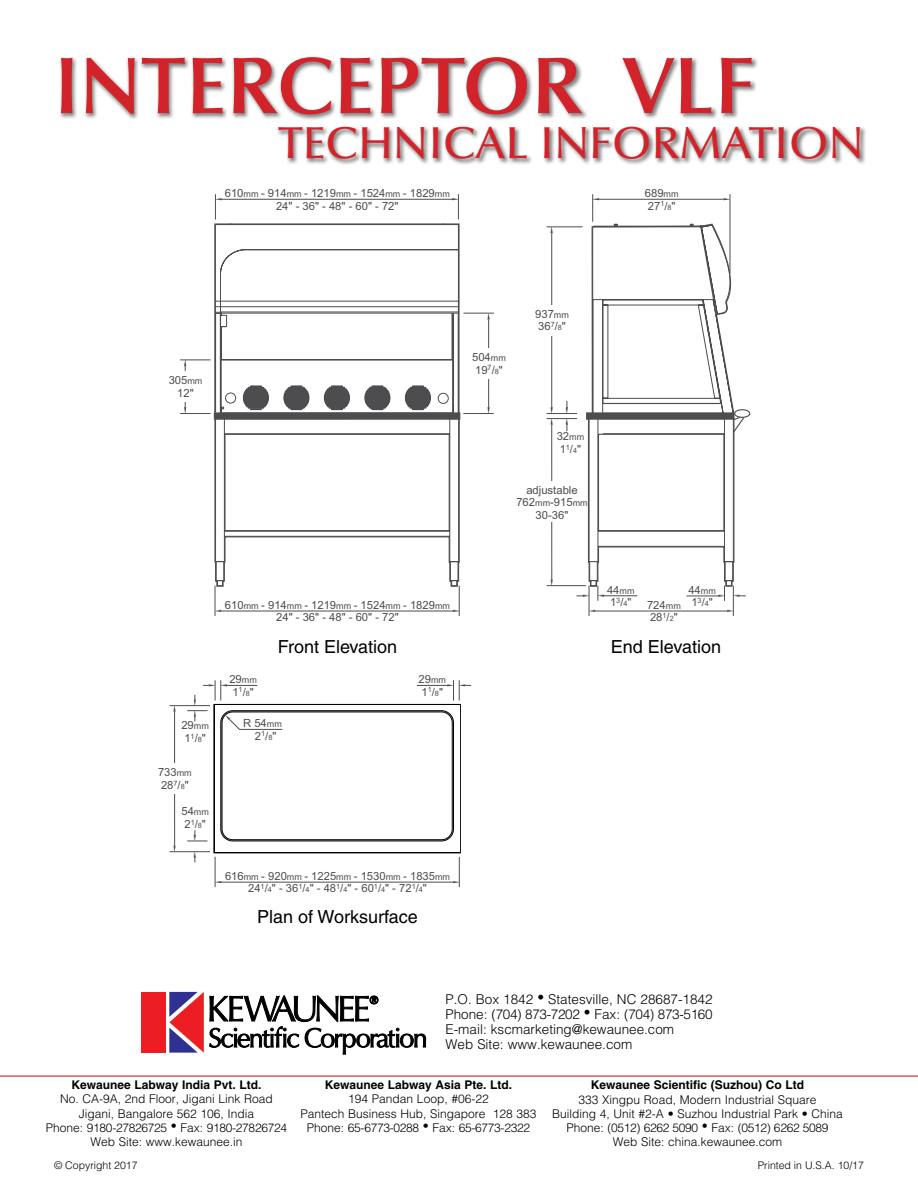
<style>
.page{position:relative;width:918px;height:1188px;background:#fff}
.page>*{position:absolute;margin:0;border:0;box-sizing:border-box;transform-origin:0 0}
.t1{font:600 81px "Optima LT Std";color:#d2232a}
.t2{font:500 45px "Optima LT Std";color:#d2232a}
.t3{font:18px "Helvetica";color:#000}
.t4{font:300 13.5px/15px "Helvetica";color:#000}
.t5{font:300 12px/14.2px "Helvetica";color:#000;text-align:center}
.t6{font:700 12px "Helvetica";color:#000}
.t7{font:11.25px/12.6px "Arial";color:#4d4d4f}
.t8{font:300 10.5px "Helvetica";color:#000}
.t9{font:9px "Arial";color:#4d4d4f}
.t10{font:7.35px "Arial";color:#4d4d4f}
.s1{font-size:9px}
</style>
<div class="page">
<hr style="left:917px;top:945px;width:1px;height:243px;background:#bdbdb3">
<hr style="left:917px;top:0;width:1px;height:297px;background:#a8a89d">
<hr style="left:917px;top:297px;width:1px;height:405px;background:#a8a89d">
<hr style="left:917px;top:702px;width:1px;height:243px;background:#a8a89d">
<hr style="left:0;top:1076px;width:918px;height:1px;background:#da2128">
<hr style="left:595px;top:611px;width:132px;height:1px;background:#4d4d4f">
<hr style="left:221px;top:611px;width:232px;height:1px;background:#4d4d4f">
<svg style="left:727px;top:610px;width:6px;height:2px"></svg>
<svg style="left:453px;top:610px;width:6px;height:2px"></svg>
<hr style="left:185px;top:366px;width:1px;height:41px;background:#4d4d4f">
<div style="left:170px;top:372px;width:30px;height:30px;background:#fff"></div>
<div style="left:734px;top:409px;width:16px;height:9px;border:1px solid #4d4d4f;border-radius:50%"></div>
<hr style="left:589px;top:586px;width:1px;height:30px;background:#4d4d4f">
<hr style="left:215px;top:586px;width:1px;height:30px;background:#4d4d4f">
<hr style="left:733px;top:586px;width:1px;height:30px;background:#4d4d4f">
<hr style="left:459px;top:586px;width:1px;height:30px;background:#4d4d4f">
<svg style="left:213px;top:194px;width:533px;height:407px"></svg>
<hr style="left:599px;top:199px;width:125px;height:1px;background:#4d4d4f">
<hr style="left:180px;top:413px;width:31px;height:1px;background:#4d4d4f">
<hr style="left:180px;top:360px;width:31px;height:1px;background:#4d4d4f">
<hr style="left:221px;top:882px;width:232px;height:1px;background:#4d4d4f">
<svg style="left:453px;top:881px;width:6px;height:2px"></svg>
<hr style="left:174px;top:712px;width:1px;height:134px;background:#4d4d4f">
<svg style="left:194px;top:852px;width:2px;height:10px"></svg>
<div style="left:159px;top:763px;width:31px;height:31px;background:#fff"></div>
<hr style="left:215px;top:857px;width:1px;height:30px;background:#4d4d4f">
<hr style="left:459px;top:857px;width:1px;height:30px;background:#4d4d4f">
<hr style="left:170px;top:705px;width:40px;height:1px;background:#4d4d4f">
<hr style="left:170px;top:851px;width:40px;height:1px;background:#4d4d4f">
<svg style="left:187px;top:680px;width:284px;height:162px"></svg>
<div style="left:59px;top:56px;width:808px;height:109px;background:#000;opacity:.5"></div>
<svg style="left:165px;top:992px;width:1px;height:61px"></svg>
<div style="left:141px;top:992px;width:24px;height:61px;background:#ed1d24"></div>
<svg style="left:169px;top:992px;width:257px;height:63px"></svg>
<h1 class="t1" style="left:54px;top:39px;width:702px">INTERCEPTOR VLF</h1>
<h2 class="t2" style="left:278px;top:118px;width:587px">TECHNICAL INFORMATION</h2>
<p class="t7" style="left:225px;top:187px;width:227px;text-align:center">610<span class="s1">mm</span> - 914<span class="s1">mm</span> - 1219<span class="s1">mm</span> - 1524<span class="s1">mm</span> - 1829<span class="s1">mm<br></span>24" - 36" - 48" - 60" - 72"</p>
<p class="t7" style="left:645px;top:187px;width:32px">689<br>27/"</p>
<p class="t9" style="left:664px;top:188px;width:16px">mm</p>
<p class="t10" style="left:660px;top:200px;width:13px">1 8</p>
<p class="t7" style="left:169px;top:374px;width:35px;text-align:center">305<span class="s1">mm<br></span>12"</p>
<p class="t7" style="left:472px;top:351px;width:35px">504<span class="s1">mm<br></span>19/"</p>
<p class="t10" style="left:488px;top:365px;width:13px">7 8</p>
<p class="t7" style="left:535px;top:308px;width:35px">937<span class="s1">mm<br></span>36/"</p>
<p class="t10" style="left:551px;top:321px;width:13px">7 8</p>
<p class="t7" style="left:557px;top:430px;width:29px">32<span class="s1">mm<br></span>1/"</p>
<p class="t10" style="left:566px;top:444px;width:13px">1 4</p>
<p class="t7" style="left:516px;top:483px;width:73px;text-align:center">adjustable<br>762<span class="s1">mm</span>-915<span class="s1">mm<br></span>30-36"</p>
<p class="t7" style="left:181px;top:719px;width:29px">29<span class="s1">mm<br></span>1/"</p>
<p class="t10" style="left:191px;top:733px;width:13px">1 8</p>
<p class="t7" style="left:158px;top:766px;width:35px">733<span class="s1">mm<br></span>28/"</p>
<p class="t10" style="left:174px;top:778px;width:6px">7</p>
<p class="t10" style="left:181px;top:782px;width:6px">8</p>
<p class="t7" style="left:181px;top:805px;width:29px">54<span class="s1">mm<br></span>2/"</p>
<p class="t10" style="left:191px;top:819px;width:13px">1 8</p>
<p class="t7" style="left:225px;top:599px;width:20px">610</p>
<p class="t7" style="left:261px;top:599px;width:27px">- 914</p>
<p class="t7" style="left:304px;top:599px;width:33px">- 1219</p>
<p class="t7" style="left:354px;top:599px;width:33px">- 1524</p>
<p class="t7" style="left:403px;top:599px;width:33px">- 1829</p>
<p class="t7" style="left:276px;top:611px;width:124px">24" - 36" - 48" - 60" - 72"</p>
<p class="t9" style="left:244px;top:600px;width:16px">mm</p>
<p class="t9" style="left:287px;top:600px;width:16px">mm</p>
<p class="t9" style="left:336px;top:600px;width:16px">mm</p>
<p class="t9" style="left:386px;top:600px;width:16px">mm</p>
<p class="t9" style="left:435px;top:600px;width:16px">mm</p>
<p class="t7" style="left:607px;top:583px;width:26px">44<br>1/"</p>
<p class="t9" style="left:620px;top:584px;width:16px">mm</p>
<p class="t10" style="left:616px;top:595px;width:6px">3</p>
<p class="t10" style="left:624px;top:599px;width:6px">4</p>
<p class="t7" style="left:647px;top:598px;width:32px">724<br>28/"</p>
<p class="t9" style="left:666px;top:599px;width:16px">mm</p>
<p class="t10" style="left:663px;top:612px;width:13px">1 2</p>
<p class="t7" style="left:688px;top:583px;width:26px">44<br>1/"</p>
<p class="t9" style="left:701px;top:584px;width:16px">mm</p>
<p class="t10" style="left:698px;top:597px;width:13px">3 4</p>
<h3 class="t3" style="left:278px;top:636px;width:121px">Front Elevation</h3>
<h3 class="t3" style="left:611px;top:636px;width:112px">End Elevation</h3>
<p class="t7" style="left:229px;top:673px;width:29px">29<span class="s1">mm<br></span>1/"</p>
<p class="t10" style="left:239px;top:685px;width:6px">1</p>
<p class="t10" style="left:246px;top:688px;width:6px">8</p>
<p class="t7" style="left:243px;top:717px;width:40px;text-align:center">R 54<span class="s1">mm<br></span>2/"</p>
<p class="t10" style="left:261px;top:729px;width:6px">1</p>
<p class="t10" style="left:268px;top:732px;width:6px">8</p>
<p class="t7" style="left:419px;top:673px;width:29px">29<span class="s1">mm<br></span>1/"</p>
<p class="t10" style="left:428px;top:685px;width:6px">1</p>
<p class="t10" style="left:435px;top:688px;width:6px">8</p>
<p class="t7" style="left:225px;top:870px;width:20px">616</p>
<p class="t7" style="left:261px;top:870px;width:27px">- 920</p>
<p class="t7" style="left:304px;top:870px;width:33px">- 1225</p>
<p class="t7" style="left:354px;top:870px;width:33px">- 1530</p>
<p class="t7" style="left:248px;top:870px;width:188px;text-indent:155px">- 1835<br>24/" -36/" - 48/" - 60/" - 72/"</p>
<p class="t9" style="left:244px;top:871px;width:16px">mm</p>
<p class="t9" style="left:287px;top:871px;width:16px">mm</p>
<p class="t9" style="left:336px;top:871px;width:16px">mm</p>
<p class="t9" style="left:386px;top:871px;width:16px">mm</p>
<p class="t9" style="left:435px;top:871px;width:16px">mm</p>
<p class="t10" style="left:261px;top:882px;width:6px">1</p>
<p class="t10" style="left:268px;top:885px;width:6px">4</p>
<p class="t10" style="left:298px;top:882px;width:6px">1</p>
<p class="t10" style="left:336px;top:882px;width:6px">1</p>
<p class="t10" style="left:374px;top:882px;width:6px">1</p>
<p class="t10" style="left:412px;top:882px;width:6px">1</p>
<p class="t10" style="left:306px;top:885px;width:6px">4</p>
<p class="t10" style="left:343px;top:885px;width:6px">4</p>
<p class="t10" style="left:381px;top:885px;width:6px">4</p>
<p class="t10" style="left:419px;top:885px;width:6px">4</p>
<h3 class="t3" style="left:257px;top:906px;width:162px">Plan of Worksurface</h3>
<p class="t4" style="left:446px;top:991px;width:269px">P.O. Box 1842 • Statesville, NC 28687-1842<br>Phone: (704) 873-7202 • Fax: (704) 873-5160<br>E-mail: kscmarketing@kewaunee.com<br>Web Site: www.kewaunee.com</p>
<p class="t6" style="left:71px;top:1078px;width:192px">Kewaunee Labway India Pvt. Ltd.</p>
<p class="t5" style="left:46px;top:1092px;width:243px">No. CA-9A, 2nd Floor, Jigani Link Road Jigani, Bangalore 562 106, India<br>Phone: 9180-27826725 • Fax: 9180-27826724<br>Web Site: www.kewaunee.in</p>
<p class="t6" style="left:325px;top:1078px;width:189px">Kewaunee Labway Asia Pte. Ltd.</p>
<p class="t5" style="left:300px;top:1092px;width:238px">194 Pandan Loop, #06-22<br>Pantech Business Hub, Singapore 128 383<br>Phone: 65-6773-0288 • Fax: 65-6773-2322</p>
<p class="t6" style="left:591px;top:1078px;width:215px">Kewaunee Scientific (Suzhou) Co Ltd</p>
<p class="t5" style="left:552px;top:1092px;width:292px">333 Xingpu Road, Modern Industrial Square<br>Building 4, Unit #2-A • Suzhou Industrial Park • China Phone: (0512) 6262 5090 • Fax: (0512) 6262 5089<br>Web Site: china.kewaunee.com</p>
<p class="t8" style="left:54px;top:1159px;width:85px">© Copyright 2017</p>
<p class="t8" style="left:758px;top:1159px;width:108px">Printed in U.S.A. 10/17</p>
</div>
